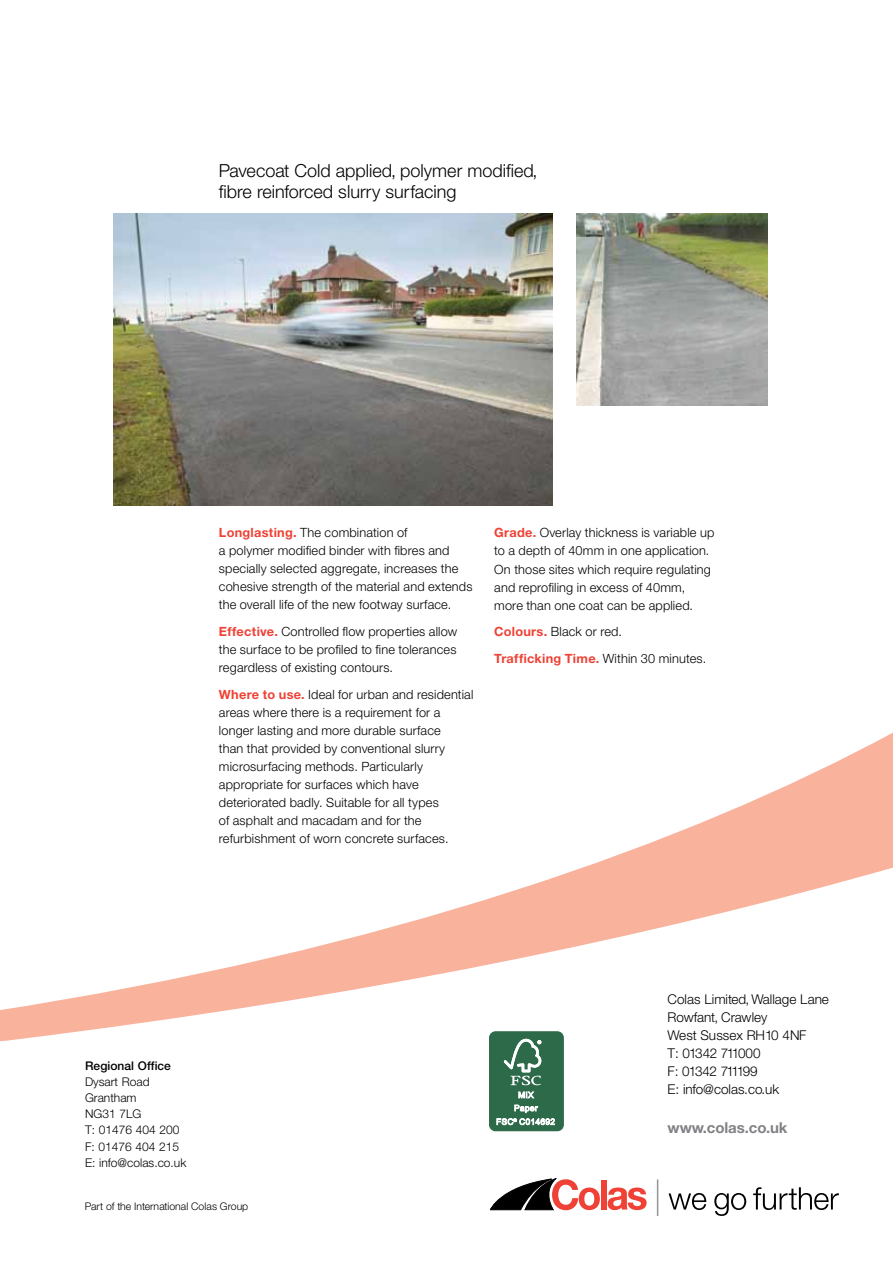
<style>
.page{position:relative;width:893px;height:1263px;background:#fff}
.page>*{position:absolute;margin:0;border:0;box-sizing:border-box;transform-origin:0 0}
.t1{font:300 18px/21px "Helvetica Neue";color:#000}
.t2{font:700 15px "Helvetica Neue";letter-spacing:-.005em;color:#808285}
.t3{font:300 13.5px/18px "Helvetica Neue";color:#000}
.t4{font:300 12.75px/18px "Helvetica Neue";letter-spacing:.015em;color:#000}
.t5{font:300 12px/16.2px "Helvetica Neue";color:#000}
.t6{font:500 12px "Helvetica Neue";color:#000}
.t7{font:300 10.5px "Helvetica Neue";color:#000}
.s1{font-weight:700;color:#ef4135}
</style>
<div class="page">
<div style="left:601px;top:1180px;width:6px;height:29px;background:#ef4135"></div>
<svg style="left:608px;top:1187px;width:39px;height:23px"></svg>
<svg style="left:490px;top:1178px;width:110px;height:32px"></svg>
<svg style="left:669px;top:1193px;width:37px;height:17px"></svg>
<svg style="left:714px;top:1193px;width:32px;height:23px"></svg>
<svg style="left:753px;top:1187px;width:86px;height:23px"></svg>
<hr style="left:657px;top:1179px;width:1px;height:37px;background:#939598">
<img style="left:113px;top:214px;width:439px;height:292px">
<img style="left:576px;top:214px;width:191px;height:191px">
<svg style="left:0;top:732px;width:893px;height:310px"></svg>
<div style="left:490px;top:1032px;width:73px;height:99px;background:#2d6a4a;border-radius:6px"></div>
<div style="left:489px;top:1031px;width:75px;height:100px;border:1px solid #2d6a4a;border-radius:6px"></div>
<svg style="left:504px;top:1039px;width:37px;height:46px"></svg>
<svg style="left:518px;top:1091px;width:16px;height:7px"></svg>
<svg style="left:496px;top:1105px;width:59px;height:20px"></svg>
<h1 class="t1" style="left:219px;top:160px;width:320px">Pavecoat Cold applied, polymer modified, fibre reinforced slurry surfacing</h1>
<p class="t4" style="left:219px;top:524px;width:255px"><span class="s1">Longlasting.</span> The combination of<br>a polymer modified binder with fibres and specially selected aggregate, increases the cohesive strength of the material and extends the overall life of the new footway surface.</p>
<p class="t4" style="left:219px;top:622px;width:240px;text-align:justify"><span class="s1">Effective.</span> Controlled flow properties allow the surface to be profiled to fine tolerances regardless of existing contours.</p>
<p class="t4" style="left:219px;top:685px;width:256px"><span class="s1">Where to use.</span> Ideal for urban and residential areas where there is a requirement for a longer lasting and more durable surface<br>than that provided by conventional slurry microsurfacing methods. Particularly appropriate for surfaces which have deteriorated badly. Suitable for all types<br>of asphalt and macadam and for the refurbishment of worn concrete surfaces.</p>
<p class="t4" style="left:494px;top:524px;width:222px"><span class="s1">Grade.</span> Overlay thickness is variable up to a depth of 40mm in one application.<br>On those sites which require regulating and reprofiling in excess of 40mm, more than one coat can be applied.</p>
<p class="t4" style="left:494px;top:618px;width:213px;line-height:26.5px"><span class="s1">Colours.</span> Black or red.<br><span class="s1">Trafficking Time.</span> Within 30 minutes.</p>
<p class="t6" style="left:85px;top:1058px;width:87px">Regional Office</p>
<p class="t5" style="left:85px;top:1073px;width:103px">Dysart Road<br>Grantham<br>NG31 7LG<br>T: 01476 404 200<br>F: 01476 404 215<br>E: info@colas.co.uk</p>
<p class="t7" style="left:85px;top:1199px;width:165px">Part of the International Colas Group</p>
<p class="t3" style="left:667px;top:989px;width:163px">Colas Limited, Wallage Lane<br>Rowfant, Crawley<br>West Sussex RH10 4NF<br>T: 01342 711000<br>F: 01342 711199<br>E: info@colas.co.uk</p>
<p class="t2" style="left:667px;top:1118px;width:121px">www.colas.co.uk</p>
</div>
